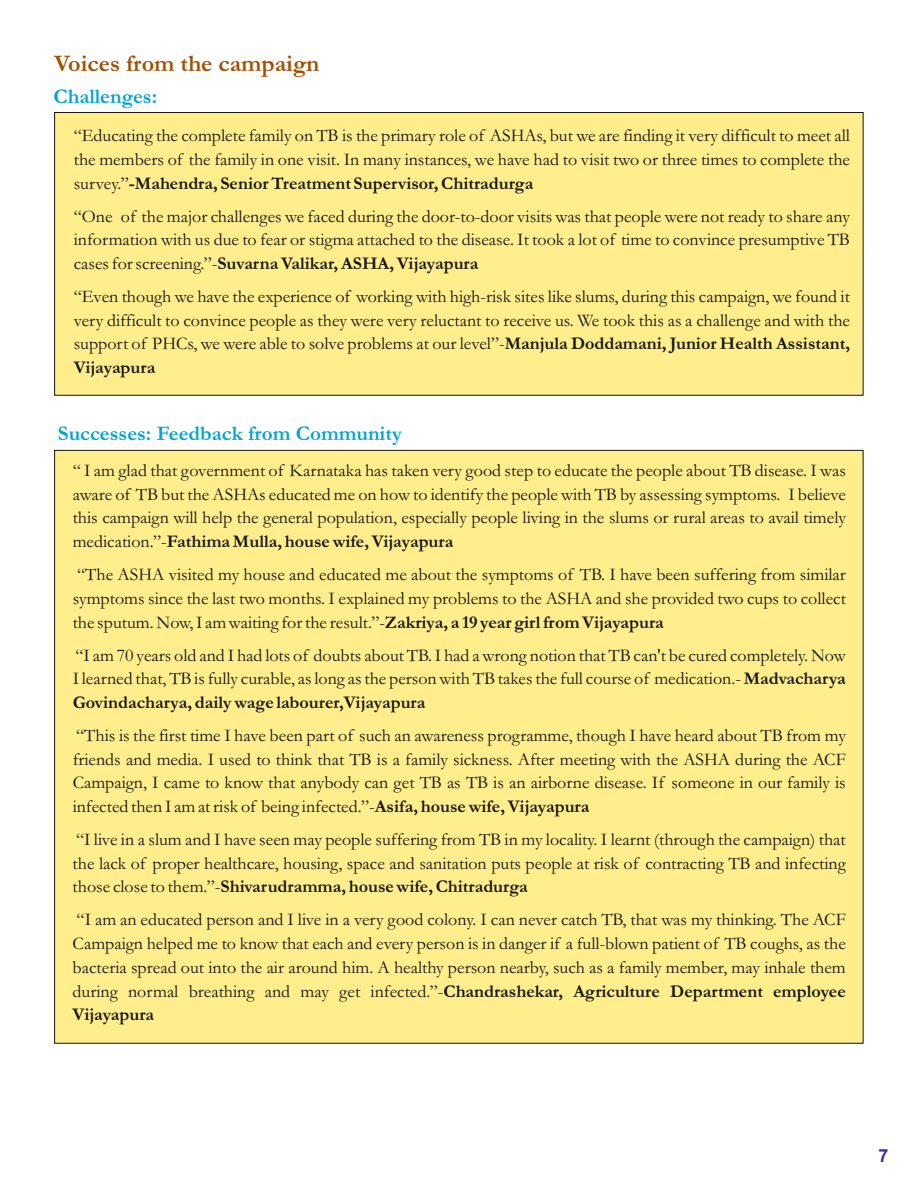
<style>
.page{position:relative;width:918px;height:1188px;background:#fff}
.page>*{position:absolute;margin:0;border:0;box-sizing:border-box;transform-origin:0 0}
.t1{font:700 24px "Garamond";color:#a14f00}
.t2{font:700 21px "Garamond";color:#00a3d4}
.t3{font:18px/23.7px "Garamond";color:#151616;text-align:justify}
.t4{font:700 18px "Arial";color:#3c2b99}
.s1{font-weight:700}
</style>
<div class="page">
<div style="left:54px;top:112px;width:809px;height:284px;background:#ffee8b"></div>
<div style="left:54px;top:450px;width:809px;height:594px;background:#ffee8b"></div>
<h1 class="t1" style="left:54px;top:55px;width:267px">Voices from the campaign</h1>
<p class="t2" style="left:54px;top:89px;width:105px">Challenges:</p>
<p class="t3" style="left:74px;top:126px;width:778px">“Educating the complete family on TB is the primary role of ASHAs, but we are finding it very difficult to meet all the members of the family in one visit. In many instances, we have had to visit two or three times to complete the survey.”<span class="s1">-Mahendra, Senior Treatment Supervisor, Chitradurga</span></p>
<p class="t3" style="left:74px;top:206px;width:778px">“One of the major challenges we faced during the door-to-door visits was that people were not ready to share any information with us due to fear or stigma attached to the disease. It took a lot of time to convince presumptive TB cases for screening.”-<span class="s1">Suvarna Valikar, ASHA, Vijayapura</span></p>
<p class="t3" style="left:74px;top:287px;width:778px">“Even though we have the experience of working with high-risk sites like slums, during this campaign, we found it very difficult to convince people as they were very reluctant to receive us. We took this as a challenge and with the support of PHCs, we were able to solve problems at our level”-<span class="s1">Manjula Doddamani, Junior Health Assistant, Vijayapura</span></p>
<p class="t2" style="left:58px;top:427px;width:345px">Successes: Feedback from Community</p>
<p class="t3" style="left:73px;top:461px;width:775px">“ I am glad that government of Karnataka has taken very good step to educate the people about TB disease. I was aware of TB but the ASHAs educated me on how to identify the people with TB by assessing symptoms. I believe this campaign will help the general population, especially people living in the slums or rural areas to avail timely medication.”-<span class="s1">Fathima Mulla, house wife, Vijayapura</span></p>
<p class="t3" style="left:73px;top:565px;width:775px">“The ASHA visited my house and educated me about the symptoms of TB. I have been suffering from similar symptoms since the last two months. I explained my problems to the ASHA and she provided two cups to collect the sputum. Now, I am waiting for the result.”-<span class="s1">Zakriya, a 19 year girl from Vijayapura</span></p>
<p class="t3" style="left:73px;top:645px;width:775px">“I am 70 years old and I had lots of doubts about TB. I had a wrong notion that TB can't be cured completely. Now I learned that, TB is fully curable, as long as the person with TB takes the full course of medication.- <span class="s1">Madvacharya Govindacharya, daily wage labourer,Vijayapura</span></p>
<p class="t3" style="left:73px;top:726px;width:775px">“This is the first time I have been part of such an awareness programme, though I have heard about TB from my friends and media. I used to think that TB is a family sickness. After meeting with the ASHA during the ACF Campaign, I came to know that anybody can get TB as TB is an airborne disease. If someone in our family is infected then I am at risk of being infected.”-<span class="s1">Asifa, house wife, Vijayapura</span></p>
<p class="t3" style="left:73px;top:830px;width:775px">“I live in a slum and I have seen may people suffering from TB in my locality. I learnt (through the campaign) that the lack of proper healthcare, housing, space and sanitation puts people at risk of contracting TB and infecting those close to them.”-<span class="s1">Shivarudramma, house wife, Chitradurga</span></p>
<p class="t3" style="left:73px;top:910px;width:775px">“I am an educated person and I live in a very good colony. I can never catch TB, that was my thinking. The ACF Campaign helped me to know that each and every person is in danger if a full-blown patient of TB coughs, as the bacteria spread out into the air around him. A healthy person nearby, such as a family member, may inhale them during normal breathing and may get infected.”-<span class="s1">Chandrashekar, Agriculture Department employee Vijayapura</span></p>
<p class="t4" style="left:878px;top:1149px;width:12px">7</p>
</div>
